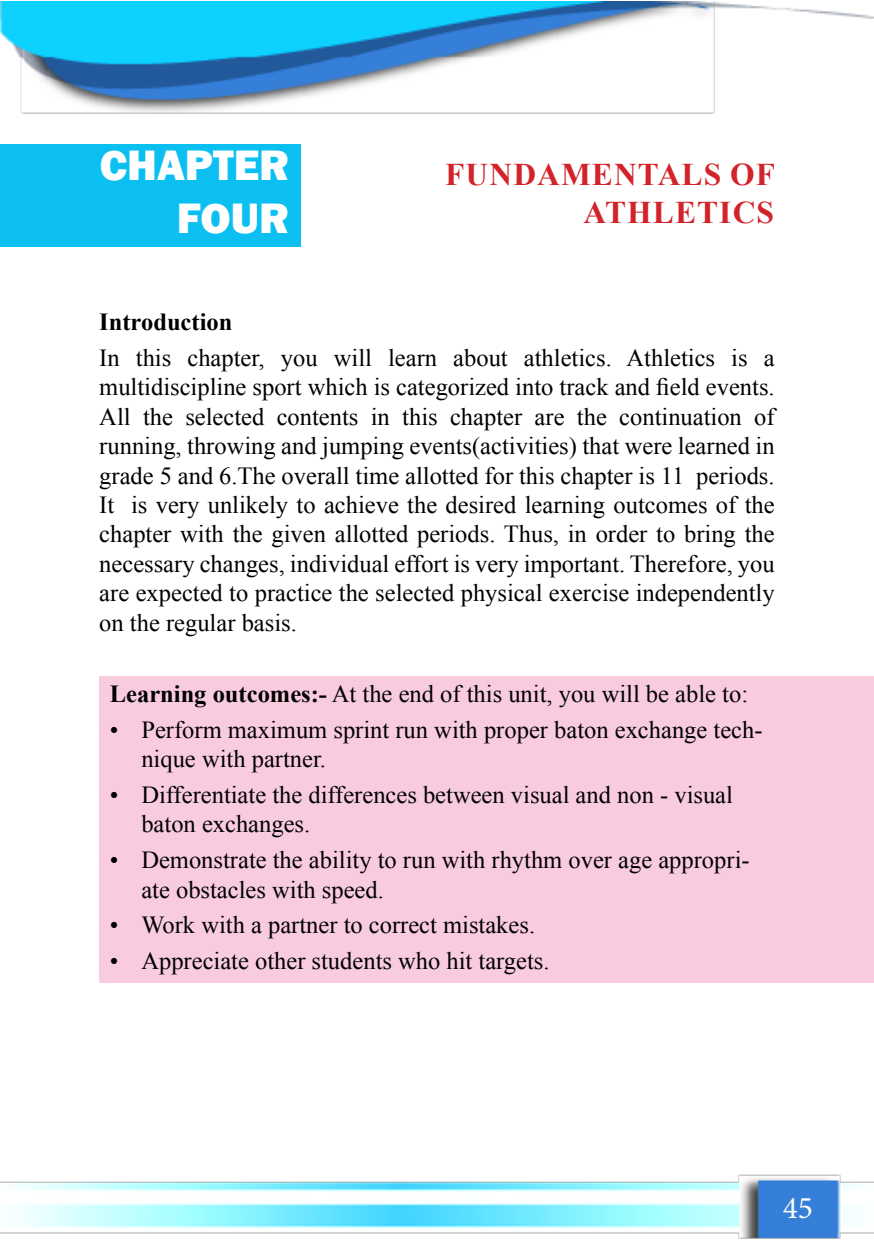
<style>
.page{position:relative;width:874px;height:1241px;background:#fff}
.page>*{position:absolute;margin:0;border:0;box-sizing:border-box;transform-origin:0 0}
.t1{font:800 43.75px/52.5px "Franklin Gothic";color:#fff;text-align:right}
.t2{font:700 31.5px/37.8px "Times New Roman";letter-spacing:.035em;color:#d2232a;text-align:right}
.t3{font:31.5px "Minion Pro";color:#fff}
.t4{font:24.5px/29.4px "Times New Roman";color:#000}
.t5{font:700 24.5px "Times New Roman";color:#000}
.s1{font-weight:700}
</style>
<div class="page">
<img style="left:0;top:1px;width:873px;height:1238px">
<div style="left:99px;top:676px;width:774px;height:306px;background:#f9cbdf"></div>
<div style="left:0;top:144px;width:300px;height:102px;background:#0bc0f1"></div>
<h1 class="t1" style="left:100px;top:139px;width:191px">CHAPTER<br>FOUR</h1>
<p class="t2" style="left:445px;top:155px;width:331px">FUNDAMENTALS OF<br>ATHLETICS</p>
<p class="t5" style="left:99px;top:304px;width:134px">Introduction</p>
<p class="t4" style="left:99px;top:342px;width:676px;text-align:justify">In this chapter, you will learn about athletics. Athletics is a multidiscipline sport which is categorized into track and field events.<br>All the selected contents in this chapter are the continuation of running, throwing and jumping events(activities) that were learned in grade 5 and 6.The overall time allotted for this chapter is 11 periods.<br>It is very unlikely to achieve the desired learning outcomes of the chapter with the given allotted periods. Thus, in order to bring the necessary changes, individual effort is very important. Therefore, you are expected to practice the selected physical exercise independently on the regular basis.</p>
<p class="t4" style="left:110px;top:678px;width:639px"><span class="s1">Learning outcomes:-</span> At the end of this unit, you will be able to:</p>
<p class="t4" style="left:141px;top:714px;width:622px;text-indent:-32px">• Perform maximum sprint run with proper baton exchange tech&shy;nique with partner.</p>
<p class="t4" style="left:141px;top:779px;width:592px;text-indent:-32px">• Differentiate the differences between visual and non - visual baton exchanges.</p>
<p class="t4" style="left:141px;top:844px;width:609px;text-indent:-32px">• Demonstrate the ability to run with rhythm over age appropri&shy;ate obstacles with speed.</p>
<p class="t4" style="left:110px;top:909px;width:426px">• Work with a partner to correct mistakes.</p>
<p class="t4" style="left:110px;top:945px;width:441px">• Appreciate other students who hit targets.</p>
<p class="t3" style="left:782px;top:1186px;width:32px">45</p>
</div>
